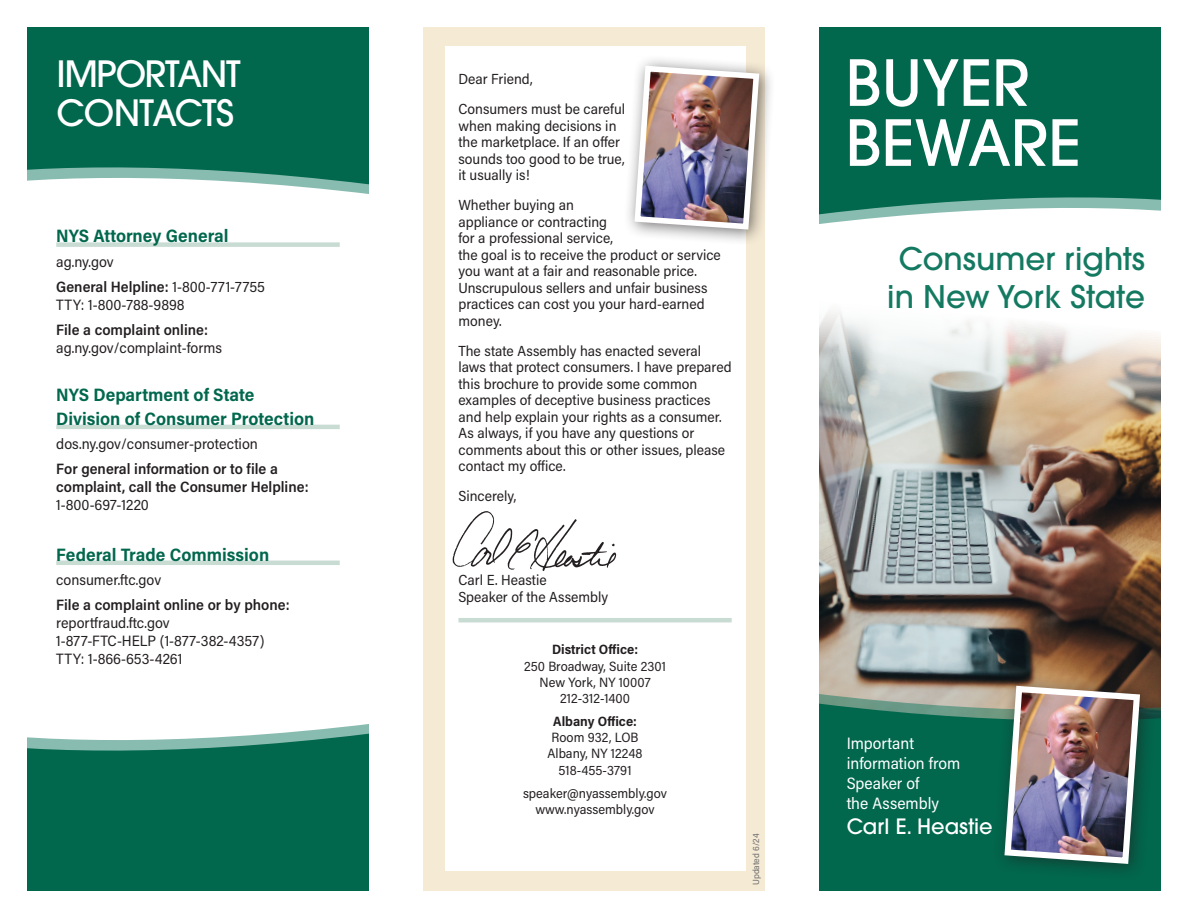
<style>
.page{position:relative;width:1188px;height:918px;background:#fff}
.page>*{position:absolute;margin:0;border:0;box-sizing:border-box;transform-origin:0 0}
.t1{font:500 63px/60px "ITC Avant Garde Pro";color:#fff}
.t2{font:500 36px/39px "ITC Avant Garde Pro";letter-spacing:-.04em;color:#fff}
.t3{font:500 31.05px/37.2px "ITC Avant Garde Pro";color:#147961;text-align:center}
.t4{font:500 21px "ITC Avant Garde Pro";color:#fff}
.Inside_Header{font:700 18px/23.4px "Acumin Pro Semi Cond";color:#01674d}
.t5{font:16.5px/19.8px "Acumin Pro Semi Cond";color:#fff}
.Important_Numbers{font:15px/18px "Acumin Pro Semi Cond";color:#231f20}
.Important_Numbers-2{font:600 15px/18px "Acumin Pro Semi Cond";color:#231f20}
.Body{font:14.7px/16.5px "Acumin Pro Semi Cond";color:#231f20}
.t6{font:13.5px "Acumin Pro Semi Cond";color:#231f20}
.t7{font:700 13.5px "Acumin Pro Semi Cond";color:#231f20}
.t8{font:9px "Acumin Pro Semi Cond";letter-spacing:-.005em;color:#6c6d70}
.s1{font-weight:600}
.s2{font-weight:400}
</style>
<div class="page">
<svg style="left:27px;top:27px;width:342px;height:167px;background:#1b765f"></svg>
<svg style="left:27px;top:724px;width:342px;height:167px;background:#1b765f"></svg>
<img style="left:819px;top:312px;width:342px;height:306px">
<svg style="left:819px;top:618px;width:342px;height:273px;background:#38705d"></svg>
<svg style="left:819px;top:27px;width:342px;height:197px;background:#17745c"></svg>
<div style="left:423px;top:27px;width:342px;height:864px;background:#f5ead3"></div>
<div style="left:56px;top:242px;width:284px;height:5px;background:#c9dcd4"></div>
<hr style="left:56px;top:425px;width:284px;height:4px;background:#c9dcd4">
<hr style="left:56px;top:561px;width:284px;height:4px;background:#c9dcd4">
<div style="left:445px;top:47px;width:300px;height:824px;background:#fff"></div>
<hr style="left:458px;top:618px;width:274px;height:4px;background:#c9dcd4">
<div style="left:623px;top:55px;width:152px;height:191px;background:#231f20;opacity:.6"></div>
<img style="left:632px;top:63px;width:130px;height:170px">
<div style="left:993px;top:674px;width:164px;height:207px;background:#231f20;opacity:.6"></div>
<img style="left:1001px;top:683px;width:142px;height:184px">
<img style="left:452px;top:511px;width:165px;height:60px">
<p class="t2" style="left:57px;top:54px;width:186px">IMPORTANT<br>CONTACTS</p>
<p class="t1" style="left:845px;top:52px;width:237px">BUYER<br>BEWARE</p>
<p class="Body" style="left:458px;top:70px;width:76px">Dear Friend,</p>
<p class="Body" style="left:458px;top:100px;width:168px">Consumers must be careful when making decisions in the marketplace. If an offer sounds too good to be true, it usually is!</p>
<p class="Body" style="left:458px;top:196px;width:264px">Whether buying an<br>appliance or contracting<br>for a professional service,<br>the goal is to receive the product or service you want at a fair and reasonable price.<br>Unscrupulous sellers and unfair business practices can cost you your hard-earned money.</p>
<p class="Body" style="left:458px;top:342px;width:275px">The state Assembly has enacted several laws that protect consumers. I have prepared this brochure to provide some common examples of deceptive business practices and help explain your rights as a consumer.<br>As always, if you have any questions or comments about this or other issues, please contact my office.</p>
<p class="Body" style="left:458px;top:487px;width:59px">Sincerely,</p>
<p class="Inside_Header" style="left:56px;top:224px;width:174px">NYS Attorney General</p>
<p class="Important_Numbers" style="left:56px;top:252px;width:59px">ag.ny.gov</p>
<p class="Important_Numbers" style="left:56px;top:277px;width:210px"><span class="s1">General Helpline:</span> 1-800-771-7755<br>TTY: 1-800-788-9898</p>
<p class="Important_Numbers" style="left:56px;top:320px;width:167px"><span class="s1">File a complaint online: </span>ag.ny.gov/complaint-forms</p>
<p class="Inside_Header" style="left:56px;top:382px;width:260px">NYS Department of State<br>Division of Consumer Protection</p>
<p class="Important_Numbers" style="left:56px;top:435px;width:203px">dos.ny.gov/consumer-protection</p>
<p class="Important_Numbers-2" style="left:56px;top:459px;width:254px">For general information or to file a complaint, call the Consumer Helpline:<br><span class="s2">1-800-697-1220</span></p>
<p class="Inside_Header" style="left:56px;top:542px;width:215px">Federal Trade Commission</p>
<p class="Important_Numbers" style="left:56px;top:570px;width:106px">consumer.ftc.gov</p>
<p class="Important_Numbers" style="left:56px;top:595px;width:235px"><span class="s1">File a complaint online or by phone: </span>reportfraud.ftc.gov<br>1-877-FTC-HELP (1-877-382-4357)<br>TTY: 1-866-653-4261</p>
<p class="t3" style="left:887px;top:240px;width:259px">Consumer rights in New York State</p>
<p class="Body" style="left:458px;top:571px;width:90px">Carl E. Heastie</p>
<p class="Body" style="left:458px;top:588px;width:151px">Speaker of the Assembly</p>
<p class="t7" style="left:552px;top:640px;width:87px">District Office:</p>
<p class="t6" style="left:524px;top:657px;width:143px">250 Broadway, Suite 2301</p>
<p class="t6" style="left:540px;top:673px;width:113px">New York, NY 10007</p>
<p class="t6" style="left:560px;top:689px;width:71px">212-312-1400</p>
<p class="t7" style="left:553px;top:712px;width:85px">Albany Office:</p>
<p class="t6" style="left:552px;top:728px;width:88px">Room 932, LOB</p>
<p class="t6" style="left:548px;top:744px;width:97px">Albany, NY 12248</p>
<p class="t6" style="left:559px;top:760px;width:74px">518-455-3791</p>
<p class="t6" style="left:523px;top:783px;width:146px">speaker@nyassembly.gov</p>
<p class="t6" style="left:535px;top:800px;width:121px">www.nyassembly.gov</p>
<p class="t5" style="left:847px;top:733px;width:115px">Important information from<br>Speaker of<br>the Assembly</p>
<p class="t4" style="left:847px;top:813px;width:148px">Carl E. Heastie</p>
<p class="t8" style="left:750px;top:885px;width:53px;rotate:-90deg">Updated 6/24</p>
</div>
